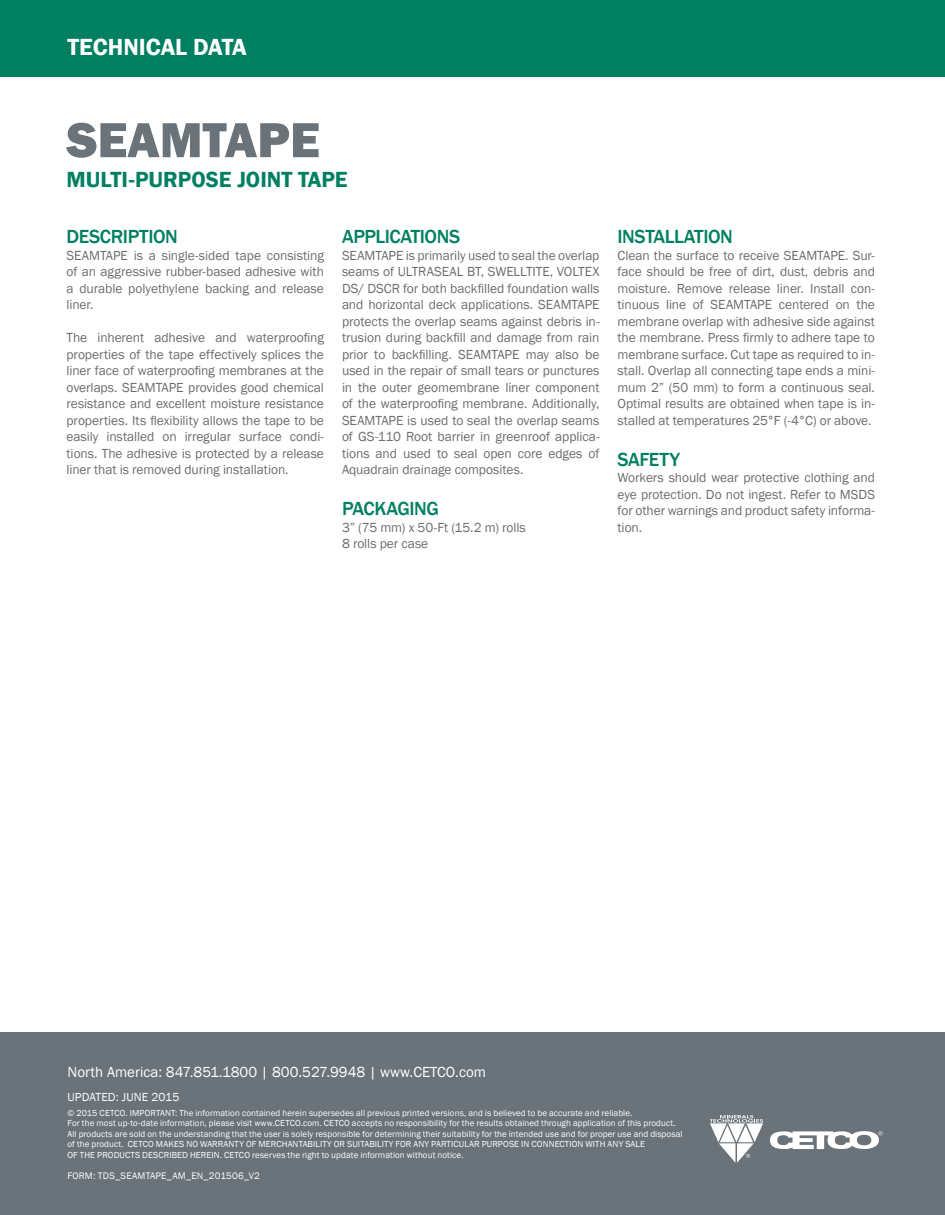
<style>
.page{position:relative;width:945px;height:1215px;background:#fff}
.page>*{position:absolute;margin:0;border:0;box-sizing:border-box;transform-origin:0 0}
.t1{font:800 51px "Franklin Gothic";color:#6a737a}
.t2{font:600 24px "Franklin Gothic";color:#fff}
.t3{font:600 22.5px "Franklin Gothic";color:#008061}
.t4{font:500 19.5px "Franklin Gothic";letter-spacing:-.02em;color:#008061}
.t5{font:15px "Franklin Gothic";color:#fff}
.t6{font:13.5px/16.5px "Franklin Gothic";letter-spacing:-.005em;color:#6c6d70;text-align:justify}
.t7{font:12px "Franklin Gothic";letter-spacing:.005em;color:#fff}
.t8{font:9.75px "Franklin Gothic";letter-spacing:.015em;color:#fff}
.t9{font:9px/10.5px "Franklin Gothic";letter-spacing:.01em;color:#fff}
</style>
<div class="page">
<div style="left:0;top:0;width:945px;height:77px;background:#008061"></div>
<div style="left:0;top:1032px;width:945px;height:183px;background:#6a737a"></div>
<svg style="left:770px;top:1131px;width:113px;height:18px"></svg>
<svg style="left:710px;top:1115px;width:53px;height:48px"></svg>
<h2 class="t2" style="left:68px;top:32px;width:181px">TECHNICAL DATA</h2>
<h1 class="t1" style="left:67px;top:107px;width:255px">SEAMTAPE</h1>
<h3 class="t3" style="left:67px;top:165px;width:283px">MULTI-PURPOSE JOINT TAPE</h3>
<h3 class="t4" style="left:67px;top:225px;width:113px">DESCRIPTION</h3>
<p class="t6" style="left:67px;top:247px;width:259px">SEAMTAPE is a single-sided tape consisting of an aggressive rubber-based adhesive with a durable polyethylene backing and release liner.</p>
<p class="t6" style="left:67px;top:330px;width:259px">The inherent adhesive and waterproofing properties of the tape effectively splices the liner face of waterproofing membranes at the overlaps. SEAMTAPE provides good chemical resistance and excellent moisture resistance properties. Its flexibility allows the tape to be easily installed on irregular surface condi&shy;tions. The adhesive is protected by a release liner that is removed during installation.</p>
<h3 class="t4" style="left:342px;top:225px;width:120px">APPLICATIONS</h3>
<p class="t6" style="left:342px;top:247px;width:259px">SEAMTAPE is primarily used to seal the overlap seams of ULTRASEAL BT, SWELLTITE, VOLTEX DS/ DSCR for both backfilled foundation walls and horizontal deck applications. SEAMTAPE protects the overlap seams against debris in&shy;trusion during backfill and damage from rain prior to backfilling. SEAMTAPE may also be used in the repair of small tears or punctures in the outer geomembrane liner component of the waterproofing membrane. Additionally, SEAMTAPE is used to seal the overlap seams of GS-110 Root barrier in greenroof applica&shy;tions and used to seal open core edges of Aquadrain drainage composites.</p>
<h3 class="t4" style="left:342px;top:497px;width:99px">PACKAGING</h3>
<p class="t6" style="left:342px;top:519px;width:185px">3” (75 mm) x 50-Ft (15.2 m) rolls<br>8 rolls per case</p>
<h3 class="t4" style="left:618px;top:225px;width:117px">INSTALLATION</h3>
<p class="t6" style="left:618px;top:247px;width:259px">Clean the surface to receive SEAMTAPE. Sur&shy;face should be free of dirt, dust, debris and moisture. Remove release liner. Install con&shy;tinuous line of SEAMTAPE centered on the membrane overlap with adhesive side against the membrane. Press firmly to adhere tape to membrane surface. Cut tape as required to in&shy;stall. Overlap all connecting tape ends a mini&shy;mum 2” (50 mm) to form a continuous seal.<br>Optimal results are obtained when tape is in&shy;stalled at temperatures 25°F (-4°C) or above.</p>
<h3 class="t4" style="left:618px;top:447px;width:64px">SAFETY</h3>
<p class="t6" style="left:618px;top:470px;width:259px">Workers should wear protective clothing and eye protection. Do not ingest. Refer to MSDS for other warnings and product safety informa&shy;tion.</p>
<p class="t5" style="left:68px;top:1062px;width:420px">North America: 847.851.1800 | 800.527.9948 | www.CETCO.com</p>
<p class="t9" style="left:68px;top:1108px;width:617px">© 2015 CETCO. IMPORTANT: The information contained herein supersedes all previous printed versions, and is believed to be accurate and reliable.<br>For the most up-to-date information, please visit www.CETCO.com. CETCO accepts no responsibility for the results obtained through application of this product.<br>All products are sold on the understanding that the user is solely responsible for determining their suitability for the intended use and for proper use and disposal of the product. CETCO MAKES NO WARRANTY OF MERCHANTABILITY OR SUITABILITY FOR ANY PARTICULAR PURPOSE IN CONNECTION WITH ANY SALE<br>OF THE PRODUCTS DESCRIBED HEREIN. CETCO reserves the right to update information without notice.</p>
<p class="t7" style="left:68px;top:1090px;width:113px">UPDATED: JUNE 2015</p>
<p class="t8" style="left:68px;top:1170px;width:194px">FORM: TDS_SEAMTAPE_AM_EN_201506_V2</p>
</div>
